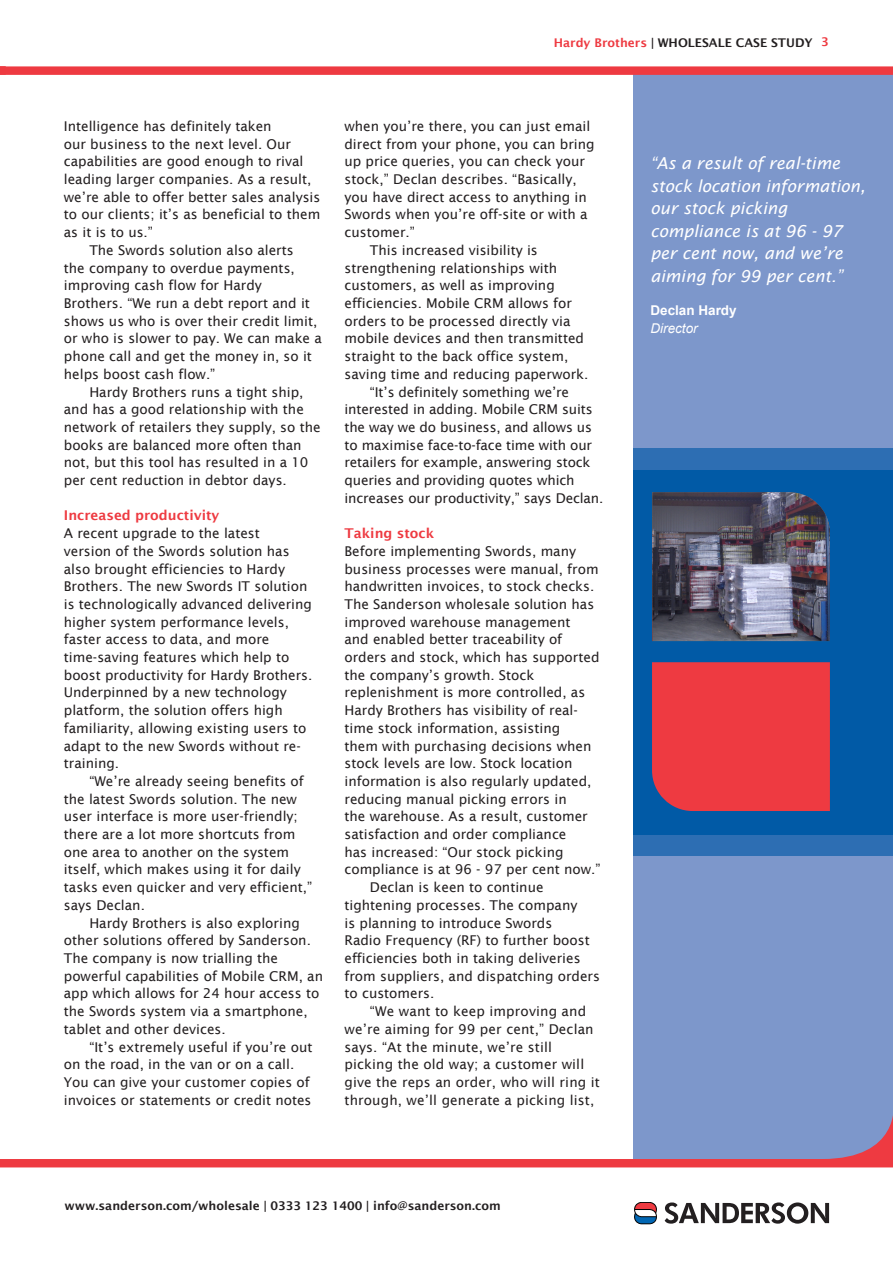
<style>
.page{position:relative;width:893px;height:1263px;background:#fff}
.page>*{position:absolute;margin:0;border:0;box-sizing:border-box;transform-origin:0 0}
.t1{font:italic 16.5px/22.5px "Lucida Sans";color:#fff}
.t2{font:13.5px/17.7px "Lucida Sans";color:#231f20}
.t3{font:700 13.5px "Arial";color:#fff}
.t4{font:italic 13.5px "Arial";color:#fff}
.t5{font:600 12px "Lucida Sans";color:#231f20}
.s1{color:#ee3a41}
.s2{font-weight:600;color:#ee3a41}
</style>
<div class="page">
<svg style="left:634px;top:1202px;width:23px;height:22px"></svg>
<svg style="left:665px;top:1202px;width:164px;height:22px"></svg>
<div style="left:634px;top:73px;width:259px;height:1088px;background:#7d97cb"></div>
<div style="left:634px;top:449px;width:259px;height:407px;background:#2d6eb3"></div>
<div style="left:634px;top:470px;width:259px;height:364px;background:#015aa6"></div>
<svg style="left:0;top:1104px;width:893px;height:63px"></svg>
<div style="left:652px;top:662px;width:178px;height:149px;background:#ee3a41"></div>
<img style="left:652px;top:492px;width:178px;height:149px">
<svg style="left:0;top:66px;width:893px;height:64px"></svg>
<p class="t5" style="left:554px;top:36px;width:276px"><span class="s1">Hardy Brothers</span> | WHOLESALE CASE STUDY <span class="s1">3</span></p>
<p class="t2" style="left:64px;top:117px;width:258px">Intelligence has definitely taken<br>our business to the next level. Our capabilities are good enough to rival leading larger companies. As a result, we’re able to offer better sales analysis to our clients; it’s as beneficial to them as it is to us.”</p>
<p class="t2" style="left:64px;top:241px;width:259px;text-indent:26px">The Swords solution also alerts<br>the company to overdue payments, improving cash flow for Hardy<br>Brothers. “We run a debt report and it shows us who is over their credit limit, or who is slower to pay. We can make a phone call and get the money in, so it helps boost cash flow.”</p>
<p class="t2" style="left:64px;top:383px;width:258px;text-indent:26px">Hardy Brothers runs a tight ship, and has a good relationship with the network of retailers they supply, so the books are balanced more often than not, but this tool has resulted in a 10 per cent reduction in debtor days.</p>
<p class="t2" style="left:64px;top:507px;width:250px"><span class="s2">Increased productivity<br></span>A recent upgrade to the latest<br>version of the Swords solution has also brought efficiencies to Hardy Brothers. The new Swords IT solution is technologically advanced delivering higher system performance levels, faster access to data, and more time-saving features which help to boost productivity for Hardy Brothers.<br>Underpinned by a new technology platform, the solution offers high familiarity, allowing existing users to adapt to the new Swords without re&shy;training.</p>
<p class="t2" style="left:64px;top:772px;width:250px;text-indent:26px">“We’re already seeing benefits of the latest Swords solution. The new user interface is more user-friendly; there are a lot more shortcuts from one area to another on the system itself, which makes using it for daily tasks even quicker and very efficient,” says Declan.</p>
<p class="t2" style="left:64px;top:914px;width:261px;text-indent:26px">Hardy Brothers is also exploring other solutions offered by Sanderson.<br>The company is now trialling the powerful capabilities of Mobile CRM, an app which allows for 24 hour access to the Swords system via a smartphone, tablet and other devices.</p>
<p class="t2" style="left:64px;top:1038px;width:250px;text-indent:26px">“It’s extremely useful if you’re out on the road, in the van or on a call.<br>You can give your customer copies of invoices or statements or credit notes</p>
<p class="t2" style="left:344px;top:117px;width:252px">when you’re there, you can just email direct from your phone, you can bring up price queries, you can check your stock,” Declan describes. “Basically, you have direct access to anything in Swords when you’re off-site or with a customer.”</p>
<p class="t2" style="left:344px;top:241px;width:245px;text-indent:26px">This increased visibility is strengthening relationships with customers, as well as improving efficiencies. Mobile CRM allows for orders to be processed directly via mobile devices and then transmitted straight to the back office system, saving time and reducing paperwork.</p>
<p class="t2" style="left:344px;top:383px;width:260px;text-indent:26px">“It’s definitely something we’re interested in adding. Mobile CRM suits the way we do business, and allows us to maximise face-to-face time with our retailers for example, answering stock queries and providing quotes which increases our productivity,” says Declan.</p>
<p class="t2" style="left:344px;top:524px;width:258px"><span class="s2">Taking stock<br></span>Before implementing Swords, many business processes were manual, from handwritten invoices, to stock checks.<br>The Sanderson wholesale solution has improved warehouse management<br>and enabled better traceability of orders and stock, which has supported the company’s growth. Stock replenishment is more controlled, as Hardy Brothers has visibility of real&shy;time stock information, assisting<br>them with purchasing decisions when stock levels are low. Stock location information is also regularly updated, reducing manual picking errors in<br>the warehouse. As a result, customer satisfaction and order compliance<br>has increased: “Our stock picking compliance is at 96 - 97 per cent now.”</p>
<p class="t2" style="left:344px;top:878px;width:257px;text-indent:26px">Declan is keen to continue tightening processes. The company<br>is planning to introduce Swords<br>Radio Frequency (RF) to further boost efficiencies both in taking deliveries from suppliers, and dispatching orders to customers.</p>
<p class="t2" style="left:344px;top:1002px;width:257px;text-indent:26px">“We want to keep improving and we’re aiming for 99 per cent,” Declan says. “At the minute, we’re still picking the old way; a customer will give the reps an order, who will ring it through, we’ll generate a picking list,</p>
<p class="t1" style="left:650px;top:152px;width:216px">“As a result of real-time stock location information, our stock picking compliance is at 96 - 97 per cent now, and we’re aiming for 99 per cent.”</p>
<p class="t3" style="left:650px;top:301px;width:88px">Declan Hardy</p>
<p class="t4" style="left:650px;top:319px;width:49px">Director</p>
<p class="t5" style="left:64px;top:1199px;width:438px">www.sanderson.com/wholesale | 0333 123 1400 | info@sanderson.com</p>
</div>
